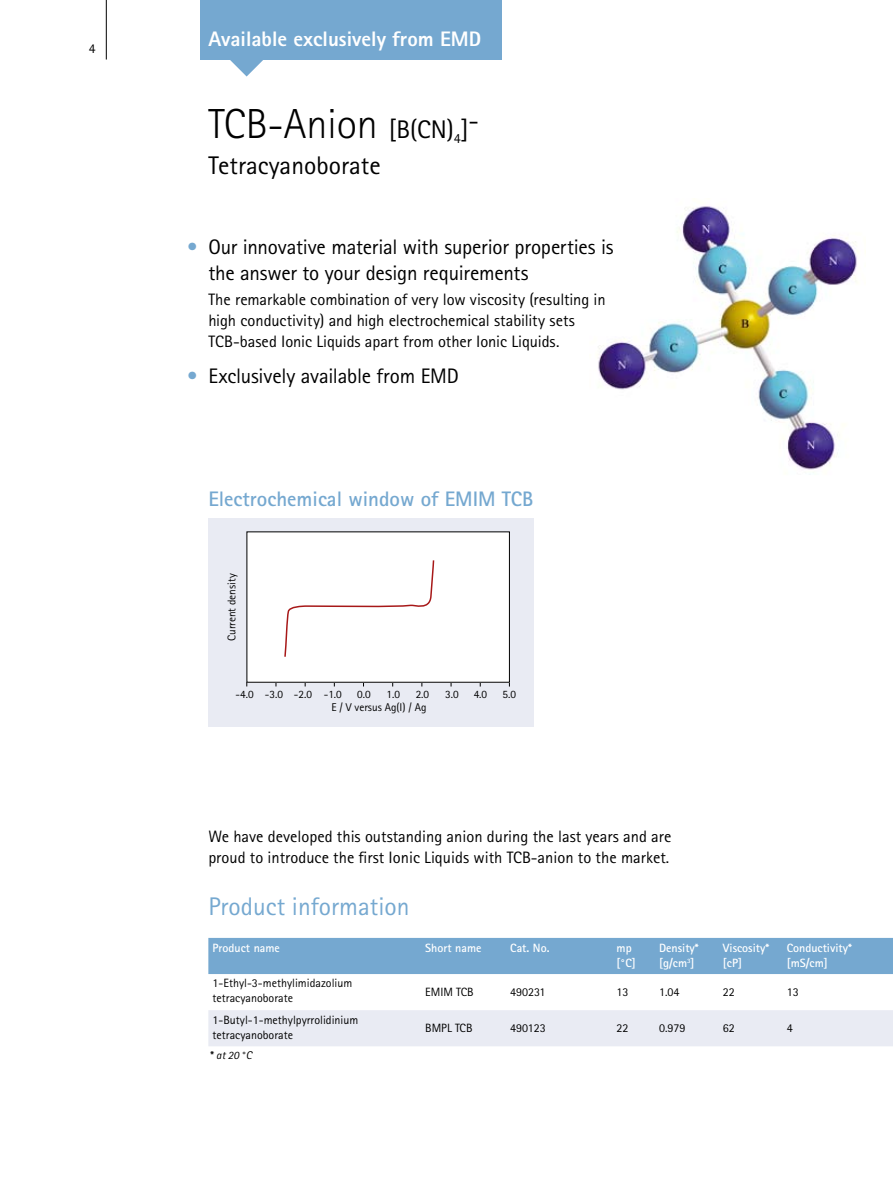
<style>
.page{position:relative;width:893px;height:1188px;background:#fff}
.page>*{position:absolute;margin:0;border:0;box-sizing:border-box;transform-origin:0 0}
.t1{font:300 42px "Agfa Rotis Sans Serif";color:#000}
.t2{font:25.5px "Agfa Rotis Sans Serif";color:#75a8d0}
.t3{font:25.5px "Agfa Rotis Sans Serif";color:#000}
.t4{font:21px/25.5px "Agfa Rotis Sans Serif";letter-spacing:-.01em;color:#000}
.t5{font:700 21px "Agfa Rotis Sans Serif";color:#75a8d0}
.t6{font:800 21px "Agfa Rotis Sans Serif";color:#fff}
.t7{font:16.5px/21px "Agfa Rotis Sans Serif";color:#000}
.t8{font:13.5px "Agfa Rotis Sans Serif";color:#000}
.t9{font:12px/15px "Agfa Rotis Sans Serif";color:#000}
.t10{font:700 12px/15px "Agfa Rotis Sans Serif";color:#fff}
.t11{font:11.25px "Agfa Rotis Sans Serif";color:#000}
.t12{font:italic 11.25px "Agfa Rotis Sans Serif";color:#000}
.s1{font-weight:400;font-size:25.5px}
.s2{color:#75a8d0}
.s3{font-weight:700;font-style:normal}
</style>
<div class="page">
<hr style="left:106px;top:0;width:1px;height:60px;background:#000">
<img style="left:598px;top:206px;width:261px;height:264px">
<div style="left:208px;top:519px;width:326px;height:208px;background:#e9ebf3"></div>
<div style="left:208px;top:938px;width:685px;height:36px;background:#75a8d0"></div>
<div style="left:208px;top:1010px;width:685px;height:36px;background:#e9ebf3"></div>
<div style="left:247px;top:532px;width:262px;height:150px;background:#fff"></div>
<svg style="left:284px;top:560px;width:151px;height:97px"></svg>
<div style="left:200px;top:0;width:302px;height:60px;background:#75a8d0"></div>
<svg style="left:230px;top:60px;width:33px;height:17px"></svg>
<p class="t8" style="left:89px;top:40px;width:8px">4</p>
<p class="t6" style="left:208px;top:26px;width:274px">Available exclusively from EMD</p>
<h1 class="t1" style="left:208px;top:100px;width:272px">TCB-Anion <span class="s1">[B(CN)</span><sub>4</sub><span class="s1">]</span><sup>-</sup></h1>
<h2 class="t3" style="left:208px;top:151px;width:174px">Tetracyanoborate</h2>
<p class="t4" style="left:208px;top:234px;width:407px;text-indent:-21px"><span class="s2">•</span> Our innovative material with superior properties is the answer to your design requirements</p>
<p class="t7" style="left:208px;top:289px;width:399px">The remarkable combination of very low viscosity (resulting in high conductivity) and high electrochemical stability sets<br>TCB-based Ionic Liquids apart from other Ionic Liquids.</p>
<p class="t4" style="left:187px;top:363px;width:273px"><span class="s2">•</span> Exclusively available from EMD</p>
<p class="t5" style="left:208px;top:485px;width:327px">Electrochemical window of EMIM TCB</p>
<p class="t11" style="left:225px;top:641px;width:69px;rotate:-90deg">Current density</p>
<p class="t11" style="left:235px;top:688px;width:108px">-4.0 -3.0 -2.0 -1.0</p>
<p class="t11" style="left:357px;top:688px;width:15px">0.0</p>
<p class="t11" style="left:387px;top:688px;width:15px">1.0</p>
<p class="t11" style="left:416px;top:688px;width:15px">2.0</p>
<p class="t11" style="left:445px;top:688px;width:15px">3.0</p>
<p class="t11" style="left:474px;top:688px;width:15px">4.0</p>
<p class="t11" style="left:503px;top:688px;width:15px">5.0</p>
<p class="t11" style="left:331px;top:701px;width:96px">E / V versus Ag(I) / Ag</p>
<p class="t7" style="left:208px;top:826px;width:465px">We have developed this outstanding anion during the last years and are proud to introduce the first Ionic Liquids with TCB-anion to the market.</p>
<h2 class="t2" style="left:208px;top:891px;width:203px">Product information</h2>
<p class="t10" style="left:213px;top:940px;width:69px">Product name</p>
<p class="t10" style="left:425px;top:940px;width:58px">Short name</p>
<p class="t10" style="left:510px;top:940px;width:41px">Cat. No.</p>
<p class="t10" style="left:617px;top:940px;width:21px">mp [°C]</p>
<p class="t10" style="left:659px;top:940px;width:41px">Density* [g/cm<sup>3</sup>]</p>
<p class="t10" style="left:723px;top:940px;width:48px">Viscosity* [cP]</p>
<p class="t10" style="left:787px;top:940px;width:67px">Conductivity* [mS/cm]</p>
<p class="t9" style="left:213px;top:976px;width:141px">1-Ethyl-3-methylimidazolium tetracyanoborate</p>
<p class="t9" style="left:425px;top:984px;width:50px">EMIM TCB</p>
<p class="t9" style="left:510px;top:984px;width:37px">490231</p>
<p class="t9" style="left:617px;top:984px;width:13px">13</p>
<p class="t9" style="left:659px;top:984px;width:22px">1.04</p>
<p class="t9" style="left:723px;top:984px;width:13px">22</p>
<p class="t9" style="left:787px;top:984px;width:13px">13</p>
<p class="t9" style="left:213px;top:1012px;width:147px">1-Butyl-1-methylpyrrolidinium tetracyanoborate</p>
<p class="t9" style="left:425px;top:1020px;width:49px">BMPL TCB</p>
<p class="t9" style="left:510px;top:1020px;width:37px">490123</p>
<p class="t9" style="left:617px;top:1020px;width:13px">22</p>
<p class="t9" style="left:659px;top:1020px;width:28px">0.979</p>
<p class="t9" style="left:723px;top:1020px;width:13px">62</p>
<p class="t9" style="left:787px;top:1020px;width:7px">4</p>
<p class="t12" style="left:210px;top:1049px;width:43px"><span class="s3">*</span> at 20 °C</p>
</div>
